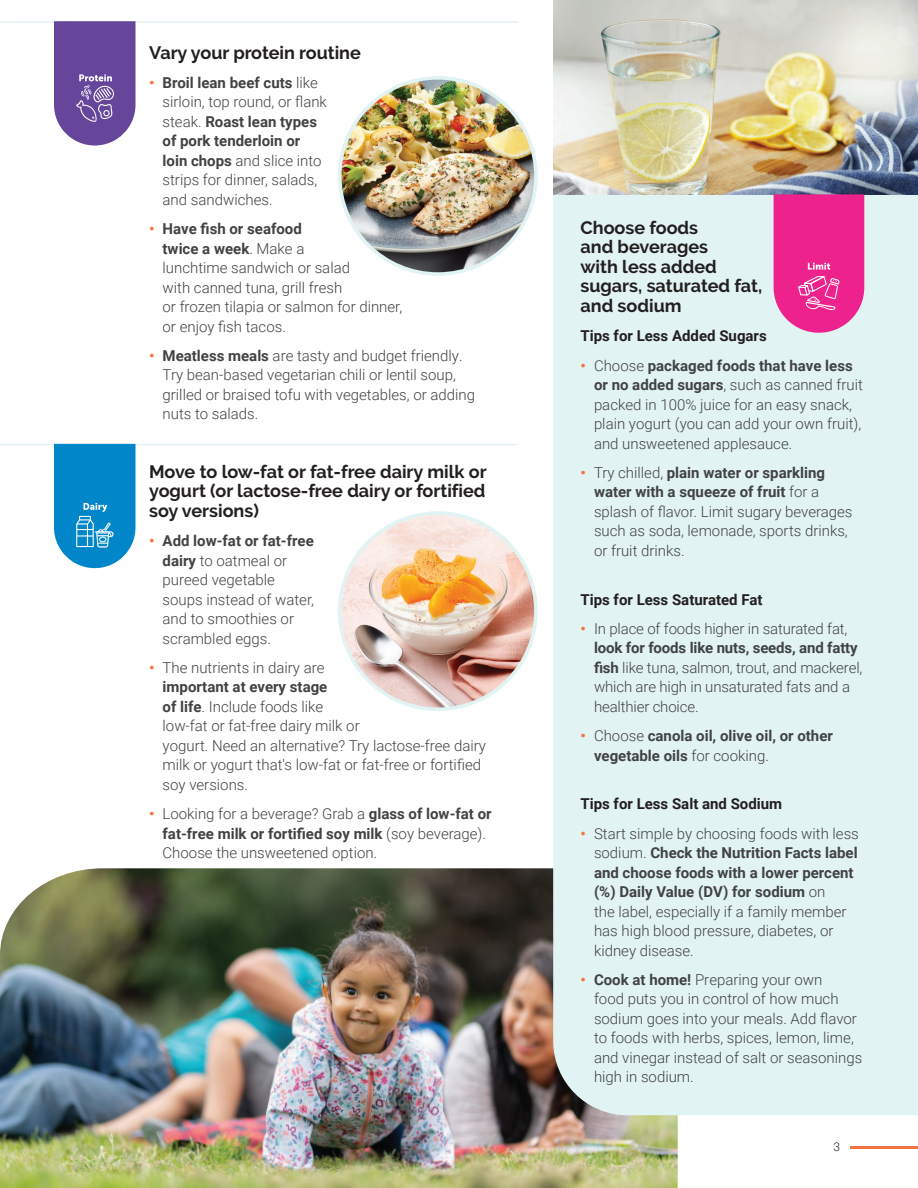
<style>
.page{position:relative;width:918px;height:1188px;background:#fff}
.page>*{position:absolute;margin:0;border:0;box-sizing:border-box;transform-origin:0 0}
.t1{font:700 18px/19.5px "Raleway";color:#231f20;text-align:justify}
.t2{font:300 15px/19.5px "Roboto";color:#414243}
.t3{font:700 15px "Roboto";color:#231f20}
.t4{font:700 15px/19.5px "Roboto";color:#414243}
.t5{font:300 12px "Roboto";color:#231f20}
.s1{font-weight:700;color:#f37442}
.s2{font-weight:700}
.s3{color:#f37442}
.s4{font-weight:300}
</style>
<div class="page">
<hr style="left:850px;top:1146px;width:68px;height:2px;background:#f37442">
<img style="left:0;top:868px;width:678px;height:320px">
<hr style="left:0;top:444px;width:516px;height:1px;background:#e2f3f4">
<div style="left:553px;top:194px;width:365px;height:921px;background:#e2f3f4"></div>
<hr style="left:1px;top:21px;width:517px;height:2px;background:#e2f3f4">
<img style="left:340px;top:78px;width:196px;height:196px;border-radius:98px">
<div style="left:338px;top:76px;width:200px;height:200px;border:4px solid #e2f3f4;border-radius:50%"></div>
<img style="left:553px;top:0;width:365px;height:194px">
<img style="left:340px;top:513px;width:196px;height:196px;border-radius:98px">
<div style="left:338px;top:511px;width:200px;height:200px;border:4px solid #e2f3f4;border-radius:50%"></div>
<svg style="left:54px;top:21px;width:82px;height:125px;background:#775ba5"></svg>
<svg style="left:54px;top:444px;width:82px;height:124px;background:#1c93ce"></svg>
<svg style="left:774px;top:194px;width:90px;height:139px;background:#ec3796"></svg>
<h3 class="t1" style="left:149px;top:43px;width:213px">Vary your protein routine</h3>
<p class="t2" style="left:163px;top:72px;width:166px;text-indent:-14px"><span class="s1">•</span> <span class="s2">Broil lean beef cuts</span> like sirloin, top round, or flank steak. <span class="s2">Roast lean types of pork tenderloin or loin chops</span> and slice into strips for dinner, salads, and sandwiches.</p>
<p class="t2" style="left:163px;top:218px;width:241px;text-indent:-14px"><span class="s1">•</span> <span class="s2">Have fish or seafood<br>twice a week</span>. Make a<br>lunchtime sandwich or salad<br>with canned tuna, grill fresh<br>or frozen tilapia or salmon for dinner, or enjoy fish tacos.</p>
<p class="t2" style="left:163px;top:345px;width:314px;text-indent:-14px"><span class="s1">•</span> <span class="s2">Meatless meals</span> are tasty and budget friendly.<br>Try bean-based vegetarian chili or lentil soup, grilled or braised tofu with vegetables, or adding nuts to salads.</p>
<h3 class="t1" style="left:149px;top:462px;width:339px">Move to low-fat or fat-free dairy milk or yogurt (or lactose-free dairy or fortified soy versions)</h3>
<p class="t2" style="left:163px;top:530px;width:153px;text-indent:-14px"><span class="s1">•</span> <span class="s2">Add low-fat or fat-free dairy</span> to oatmeal or pureed vegetable soups instead of water, and to smoothies or scrambled eggs.</p>
<p class="t2" style="left:163px;top:657px;width:325px;text-indent:-14px"><span class="s1">•</span> The nutrients in dairy are<br><span class="s2">important at every stage<br>of life</span>. Include foods like<br>low-fat or fat-free dairy milk or<br>yogurt. Need an alternative? Try lactose-free dairy milk or yogurt that's low-fat or fat-free or fortified soy versions.</p>
<p class="t2" style="left:163px;top:803px;width:331px;text-indent:-14px"><span class="s1">•</span> Looking for a beverage? Grab a <span class="s2">glass of low-fat or fat-free milk or fortified soy milk</span> (soy beverage).<br>Choose the unsweetened option.</p>
<p class="t1" style="left:580px;top:218px;width:183px;text-align:left">Choose foods<br>and beverages<br>with less added sugars, saturated fat, and sodium</p>
<p class="t3" style="left:580px;top:325px;width:188px">Tips for Less Added Sugars</p>
<p class="t2" style="left:594px;top:355px;width:271px;text-indent:-14px"><span class="s1">•</span> Choose <span class="s2">packaged foods that have less or no added sugars</span>, such as canned fruit packed in 100% juice for an easy snack, plain yogurt (you can add your own fruit), and unsweetened applesauce.</p>
<p class="t2" style="left:594px;top:462px;width:260px;text-indent:-14px"><span class="s1">•</span> Try chilled, <span class="s2">plain water or sparkling water with a squeeze of fruit</span> for a splash of flavor. Limit sugary beverages such as soda, lemonade, sports drinks, or fruit drinks.</p>
<p class="t3" style="left:580px;top:589px;width:184px">Tips for Less Saturated Fat</p>
<p class="t2" style="left:594px;top:618px;width:270px;text-indent:-14px"><span class="s1">•</span> In place of foods higher in saturated fat, <span class="s2">look for foods like nuts, seeds, and fatty fish</span> like tuna, salmon, trout, and mackerel, which are high in unsaturated fats and a healthier choice.</p>
<p class="t4" style="left:594px;top:725px;width:240px;text-indent:-14px"><span class="s3">•</span> <span class="s4">Choose</span> canola oil, olive oil, or other vegetable oils <span class="s4">for cooking.</span></p>
<p class="t3" style="left:580px;top:793px;width:203px">Tips for Less Salt and Sodium</p>
<p class="t2" style="left:594px;top:823px;width:266px;text-indent:-14px"><span class="s1">•</span> Start simple by choosing foods with less sodium. <span class="s2">Check the Nutrition Facts label and choose foods with a lower percent (%) Daily Value (DV) for sodium</span> on<br>the label, especially if a family member has high blood pressure, diabetes, or kidney disease.</p>
<p class="t2" style="left:594px;top:969px;width:270px;text-indent:-14px"><span class="s1">•</span> <span class="s2">Cook at home!</span> Preparing your own<br>food puts you in control of how much sodium goes into your meals. Add flavor to foods with herbs, spices, lemon, lime, and vinegar instead of salt or seasonings high in sodium.</p>
<p class="t5" style="left:833px;top:1138px;width:8px">3</p>
</div>
